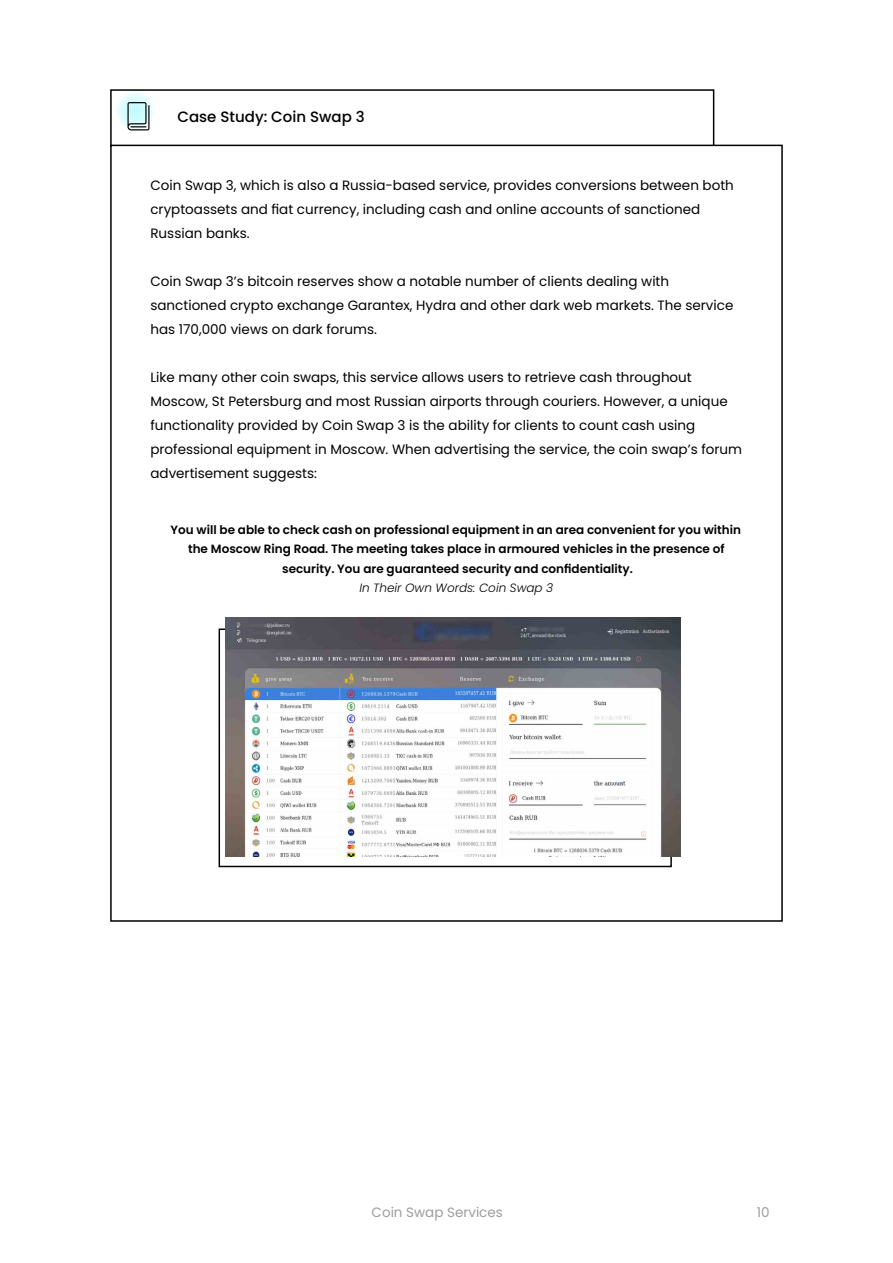
<style>
.page{position:relative;width:893px;height:1263px;background:#fff}
.page>*{position:absolute;margin:0;border:0;box-sizing:border-box;transform-origin:0 0}
.t1{font:500 15px "Poppins";color:#000}
.t2{font:13.5px/24px "Poppins";color:#000}
.t3{font:13.5px "Poppins";color:#9d9d9c}
.t4{font:600 12px/19.5px "Poppins";color:#000;text-align:center}
.t5{font:italic 300 12px "Poppins";color:#000}
</style>
<div class="page">
<div style="left:110px;top:89px;width:604px;height:58px;border:2px solid #000"></div>
<svg style="left:115px;top:91px;width:40px;height:39px"></svg>
<svg style="left:127px;top:102px;width:23px;height:28px"></svg>
<img style="left:225px;top:617px;width:455px;height:239px">
<p class="t1" style="left:178px;top:108px;width:189px">Case Study: Coin Swap 3</p>
<p class="t2" style="left:150px;top:174px;width:585px">Coin Swap 3, which is also a Russia-based service, provides conversions between both cryptoassets and fiat currency, including cash and online accounts of sanctioned<br>Russian banks.</p>
<p class="t2" style="left:150px;top:270px;width:584px">Coin Swap 3’s bitcoin reserves show a notable number of clients dealing with sanctioned crypto exchange Garantex, Hydra and other dark web markets. The service has 170,000 views on dark forums.</p>
<p class="t2" style="left:150px;top:366px;width:593px">Like many other coin swaps, this service allows users to retrieve cash throughout Moscow, St Petersburg and most Russian airports through couriers. However, a unique functionality provided by Coin Swap 3 is the ability for clients to count cash using professional equipment in Moscow. When advertising the service, the coin swap’s forum advertisement suggests:</p>
<p class="t4" style="left:170px;top:520px;width:572px">You will be able to check cash on professional equipment in an area convenient for you within the Moscow Ring Road. The meeting takes place in armoured vehicles in the presence of security. You are guaranteed security and confidentiality.</p>
<p class="t5" style="left:359px;top:581px;width:195px">In Their Own Words: Coin Swap 3</p>
<p class="t3" style="left:372px;top:1205px;width:133px">Coin Swap Services</p>
<p class="t3" style="left:757px;top:1205px;width:14px">10</p>
</div>
